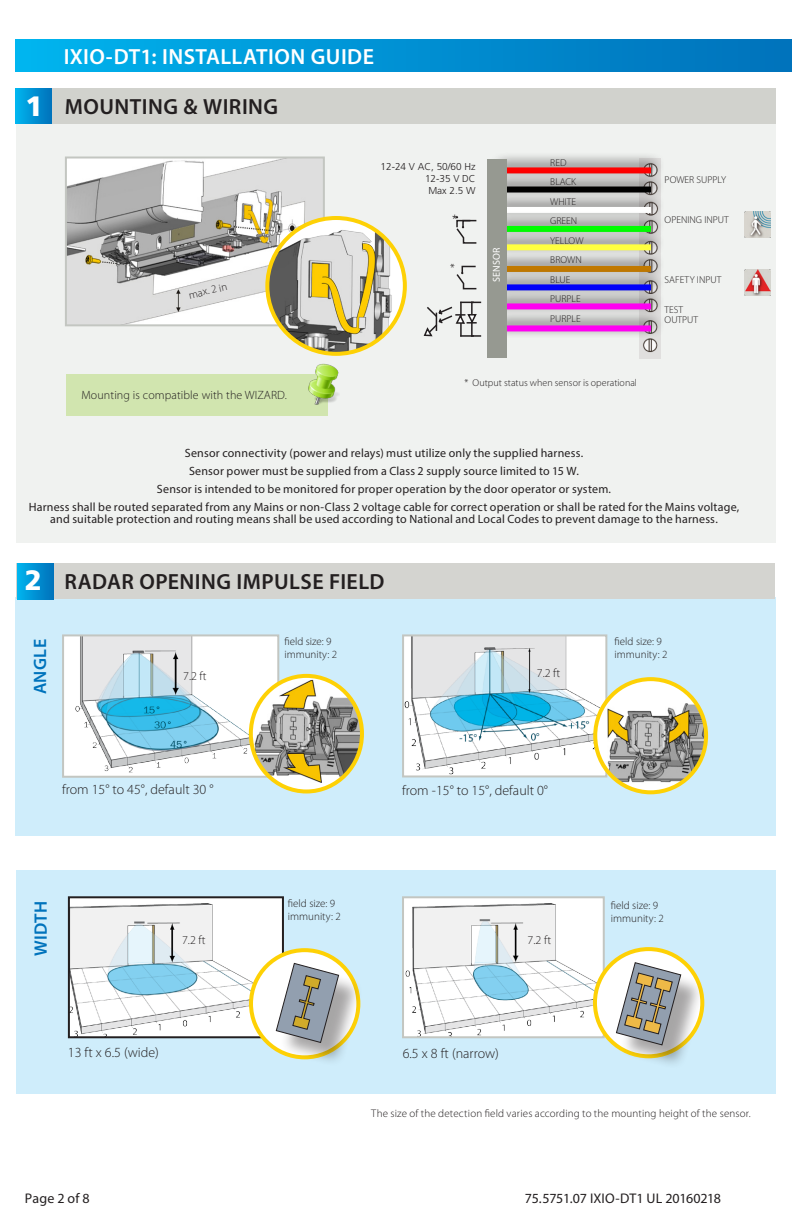
<style>
.page{position:relative;width:792px;height:1224px;background:#fff}
.page>*{position:absolute;margin:0;border:0;box-sizing:border-box;transform-origin:0 0}
.t1{font:900 28px "Frutiger LT Std";color:#fff}
.t2{font:600 22px "Myriad Pro";letter-spacing:.02em;color:#231f20}
.t3{font:600 22px "Myriad Pro";letter-spacing:.02em;color:#fff}
.t4{font:600 18px "Myriad Pro";letter-spacing:.02em;color:#0073bc}
.t5{font:300 14px "Myriad Pro";color:#231f20}
.t6{font:14px "Myriad Pro";color:#231f20}
.t7{font:12px/18px "Myriad Pro";letter-spacing:.02em;color:#231f20;text-align:center}
.t8{font:300 12px "Myriad Pro";letter-spacing:.01em;color:#231f20}
.t9{font:300 12px "Frutiger LT Std";color:#231f20}
.t10{font:300 11px/13.2px "Myriad Pro";letter-spacing:.005em;color:#231f20}
.t11{font:300 10px/19.6px "Myriad Pro";color:#231f20}
.t12{font:300 10px/12px "Frutiger LT Std";color:#231f20;text-align:right}
.t13{font:10px "Myriad Pro";letter-spacing:.015em;color:#fff}
</style>
<div class="page">
<div style="left:16px;top:39px;width:776px;height:32px;background:linear-gradient(to right,#00b3ee,#0070ba)"></div>
<div style="left:16px;top:870px;width:759px;height:224px;background:#cfedfb"></div>
<div style="left:403px;top:897px;width:201px;height:140px;background:#fff"></div>
<img style="left:406px;top:903px;width:196px;height:132px">
<div style="left:402px;top:896px;width:203px;height:142px;border:2px solid #c3c6c1"></div>
<svg style="left:595px;top:949px;width:107px;height:107px;background:#fef8dd"></svg>
<div style="left:593px;top:947px;width:111px;height:111px;border:4px solid #fed105;border-radius:50%"></div>
<div style="left:15px;top:597px;width:760px;height:239px;background:#cfedfb"></div>
<div style="left:17px;top:103px;width:759px;height:440px;background:#f0f2f0"></div>
<div style="left:17px;top:88px;width:758px;height:36px;background:#d1d2cd"></div>
<svg style="left:16px;top:88px;width:35px;height:36px"></svg>
<img style="left:68px;top:160px;width:254px;height:163px">
<div style="left:65px;top:157px;width:260px;height:169px;border:2px solid #c3c6c1"></div>
<img style="left:267px;top:218px;width:138px;height:136px">
<div style="left:265px;top:216px;width:142px;height:140px;border:4px solid #fed105;border-radius:50%"></div>
<div style="left:66px;top:374px;width:261px;height:42px;background:#d1e5af"></div>
<div style="left:16px;top:564px;width:759px;height:35px;background:#d4d4d0"></div>
<div style="left:17px;top:563px;width:36px;height:36px;background:linear-gradient(to right,#00b4ee,#0074bd)"></div>
<div style="left:63px;top:635px;width:215px;height:142px;background:#fff"></div>
<img style="left:75px;top:637px;width:177px;height:136px">
<div style="left:62px;top:634px;width:217px;height:144px;border:2px solid #c3c6c1"></div>
<img style="left:405px;top:637px;width:199px;height:137px">
<div style="left:402px;top:634px;width:205px;height:143px;border:2px solid #c3c6c1"></div>
<svg style="left:251px;top:676px;width:111px;height:115px"></svg>
<img style="left:253px;top:680px;width:109px;height:103px">
<div style="left:249px;top:674px;width:115px;height:119px;border:4px solid #fed105;border-radius:50%"></div>
<svg style="left:595px;top:679px;width:111px;height:113px;background:#fef8dc"></svg>
<img style="left:607px;top:703px;width:99px;height:81px">
<div style="left:593px;top:677px;width:115px;height:117px;border:4px solid #fed105;border-radius:50%"></div>
<div style="left:69px;top:897px;width:214px;height:140px;background:#fff"></div>
<img style="left:71px;top:903px;width:206px;height:132px">
<div style="left:68px;top:896px;width:216px;height:142px;border:2px solid #231f20"></div>
<svg style="left:251px;top:950px;width:107px;height:107px"></svg>
<div style="left:249px;top:948px;width:111px;height:111px;border:4px solid #fed105;border-radius:50%"></div>
<div style="left:280px;top:967px;width:83px;height:100px;background:#231f20;opacity:.4"></div>
<svg style="left:276px;top:963px;width:63px;height:80px;background:#a6aaaa"></svg>
<div style="left:620px;top:966px;width:85px;height:104px;background:#231f20;opacity:.4"></div>
<svg style="left:616px;top:962px;width:65px;height:83px;background:#aaa8a1"></svg>
<img style="left:639px;top:338px;width:22px;height:21px">
<svg style="left:423px;top:302px;width:58px;height:35px"></svg>
<img style="left:745px;top:212px;width:26px;height:26px">
<img style="left:745px;top:269px;width:26px;height:27px">
<img style="left:308px;top:363px;width:31px;height:42px">
<svg style="left:455px;top:216px;width:22px;height:28px"></svg>
<div style="left:489px;top:152px;width:177px;height:28px;background:#231f20;opacity:.75"></div>
<div style="left:496px;top:167px;width:155px;height:6px;background:#f00"></div>
<div style="left:489px;top:171px;width:177px;height:28px;background:#231f20;opacity:.75"></div>
<div style="left:496px;top:187px;width:155px;height:6px;background:#000"></div>
<div style="left:489px;top:191px;width:177px;height:29px;background:#231f20;opacity:.75"></div>
<div style="left:496px;top:207px;width:155px;height:6px;background:#fff"></div>
<div style="left:489px;top:210px;width:177px;height:29px;background:#231f20;opacity:.75"></div>
<div style="left:496px;top:226px;width:155px;height:6px;background:#0f0"></div>
<div style="left:489px;top:250px;width:177px;height:29px;background:#231f20;opacity:.75"></div>
<div style="left:496px;top:266px;width:155px;height:6px;background:#c17900"></div>
<div style="left:489px;top:269px;width:177px;height:28px;background:#231f20;opacity:.75"></div>
<div style="left:496px;top:284px;width:155px;height:6px;background:#0000fa"></div>
<div style="left:489px;top:288px;width:177px;height:28px;background:#231f20;opacity:.75"></div>
<div style="left:496px;top:303px;width:155px;height:6px;background:#ff00f2"></div>
<div style="left:489px;top:229px;width:177px;height:28px;background:#231f20;opacity:.75"></div>
<div style="left:496px;top:244px;width:155px;height:6px;background:#ffff40"></div>
<div style="left:489px;top:310px;width:177px;height:28px;background:#231f20;opacity:.75"></div>
<div style="left:496px;top:325px;width:155px;height:6px;background:#ff00f2"></div>
<div style="left:487px;top:159px;width:20px;height:199px;background:#969991"></div>
<svg style="left:456px;top:265px;width:21px;height:25px"></svg>
<h1 class="t1" style="left:26px;top:89px;width:19px">1</h1>
<h2 class="t3" style="left:64px;top:43px;width:312px">IXIO-DT1: INSTALLATION GUIDE</h2>
<h2 class="t2" style="left:65px;top:93px;width:215px">MOUNTING &amp; WIRING</h2>
<p class="t10" style="left:188px;top:288px;width:41px;rotate:-13deg">max. 2 in</p>
<p class="t12" style="left:381px;top:160px;width:97px">12-24 V AC, 50/60 Hz<br>12-35 V DC<br>Max 2.5 W</p>
<p class="t9" style="left:452px;top:212px;width:8px">*</p>
<p class="t8" style="left:450px;top:261px;width:6px">*</p>
<p class="t13" style="left:490px;top:282px;width:36px;rotate:-90deg">SENSOR</p>
<p class="t11" style="left:550px;top:152px;width:35px">RED<br>BLACK<br>WHITE<br>GREEN<br>YELLOW<br>BROWN<br>BLUE<br>PURPLE<br>PURPLE</p>
<p class="t8" style="left:81px;top:387px;width:207px">Mounting is compatible with the WIZARD.</p>
<p class="t11" style="left:465px;top:372px;width:174px">* Output status when sensor is operational</p>
<p class="t11" style="left:665px;top:170px;width:63px">POWER SUPPLY</p>
<p class="t11" style="left:665px;top:210px;width:66px">OPENING INPUT</p>
<p class="t11" style="left:665px;top:270px;width:58px">SAFETY INPUT</p>
<p class="t11" style="left:665px;top:305px;width:35px;line-height:10px">TEST<br>OUTPUT</p>
<p class="t7" style="left:29px;top:444px;width:712px">Sensor connectivity (power and relays) must utilize only the supplied harness.<br>Sensor power must be supplied from a Class 2 supply source limited to 15 W.<br>Sensor is intended to be monitored for proper operation by the door operator or system.<br>Harness shall be routed separated from any Mains or non-Class 2 voltage cable for correct operation or shall be rated for the Mains voltage,</p>
<p class="t7" style="left:50px;top:510px;width:669px">and suitable protection and routing means shall be used according to National and Local Codes to prevent damage to the harness.</p>
<h1 class="t1" style="left:25px;top:563px;width:19px">2</h1>
<h3 class="t4" style="left:29px;top:694px;width:57px;rotate:-90deg">ANGLE</h3>
<h2 class="t2" style="left:65px;top:568px;width:321px">RADAR OPENING IMPULSE FIELD</h2>
<p class="t10" style="left:284px;top:634px;width:54px">field size: 9 immunity: 2</p>
<p class="t10" style="left:615px;top:634px;width:54px">field size: 9 immunity: 2</p>
<p class="t8" style="left:183px;top:668px;width:25px">7.2 ft</p>
<p class="t8" style="left:537px;top:666px;width:25px">7.2 ft</p>
<p class="t5" style="left:62px;top:781px;width:153px">from 15° to 45°, default 30 °</p>
<p class="t5" style="left:402px;top:782px;width:147px">from -15° to 15°, default 0°</p>
<h3 class="t4" style="left:29px;top:956px;width:57px;rotate:-90deg">WIDTH</h3>
<p class="t10" style="left:288px;top:896px;width:54px">field size: 9 immunity: 2</p>
<p class="t10" style="left:611px;top:899px;width:54px">field size: 9 immunity: 2</p>
<p class="t8" style="left:182px;top:933px;width:25px">7.2 ft</p>
<p class="t8" style="left:528px;top:933px;width:25px">7.2 ft</p>
<p class="t5" style="left:68px;top:1044px;width:93px">13 ft x 6.5 (wide)</p>
<p class="t5" style="left:403px;top:1045px;width:98px">6.5 x 8 ft (narrow)</p>
<p class="t10" style="left:371px;top:1107px;width:381px">The size of the detection field varies according to the mounting height of the sensor.</p>
<p class="t6" style="left:25px;top:1190px;width:66px">Page 2 of 8</p>
<p class="t6" style="left:525px;top:1190px;width:198px">75.5751.07 IXIO-DT1 UL 20160218</p>
</div>
